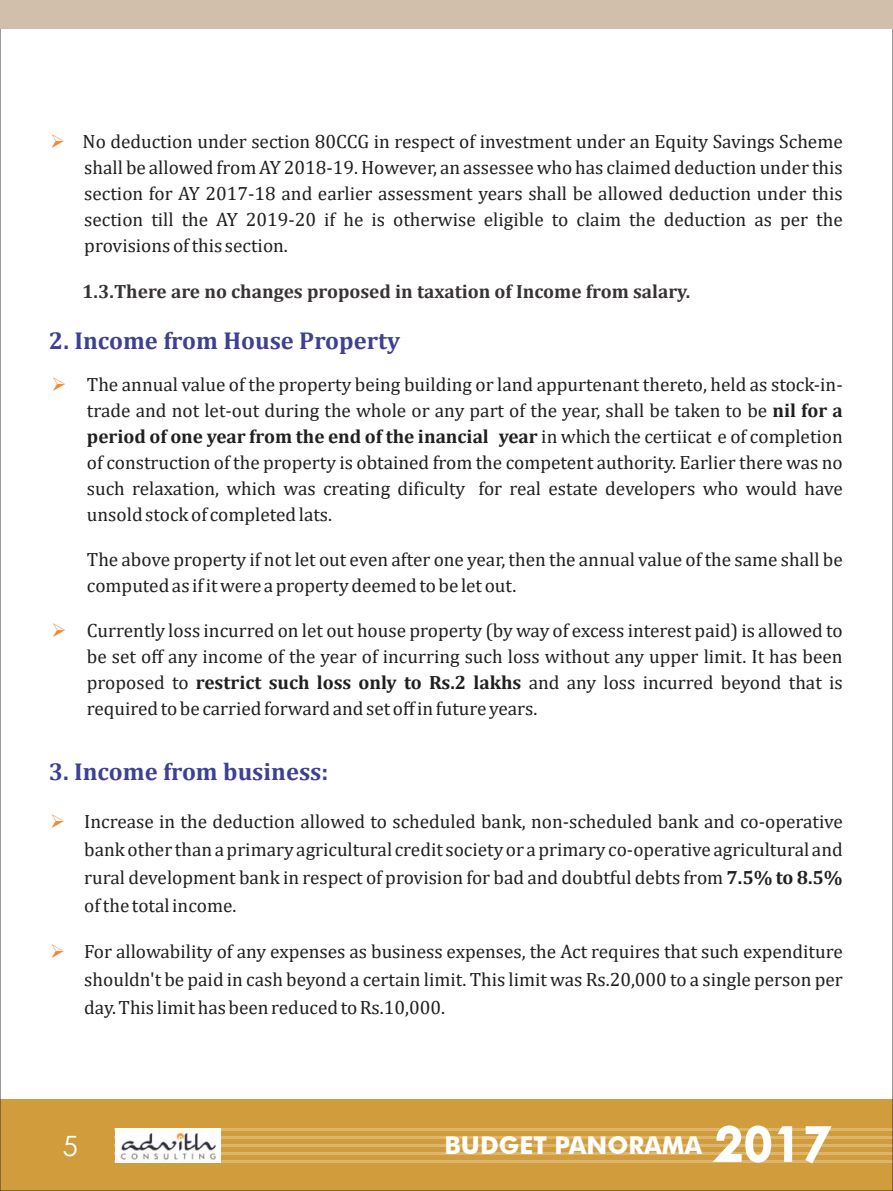
<style>
.page{position:relative;width:893px;height:1191px;background:#fff}
.page>*{position:absolute;margin:0;border:0;box-sizing:border-box;transform-origin:0 0}
.t1{font:28px "Century Gothic";color:#fff}
.t2{font:700 24.5px "Cambria";color:#3d4094}
.t3{font:700 24.5px "Futura BT";color:#fff}
.t4{font:19.25px/25.9px "Cambria";color:#211f1f;text-align:justify}
.t5{font:700 19.25px "Cambria";color:#383336}
.s1{color:#f58733}
.s2{font-weight:700}
.s3{font-family:"Century Gothic";font-weight:400;font-size:42.7px}
</style>
<div class="page">
<div style="left:0;top:1099px;width:893px;height:92px;background:#d19c3b"></div>
<hr style="left:115px;top:1128px;width:778px;height:2px;background:#deb56e">
<hr style="left:115px;top:1136px;width:778px;height:2px;background:#deb56e">
<hr style="left:115px;top:1144px;width:778px;height:2px;background:#deb56e">
<hr style="left:115px;top:1152px;width:778px;height:2px;background:#deb56e">
<hr style="left:115px;top:1159px;width:778px;height:3px;background:#deb56e">
<div style="left:116px;top:1128px;width:105px;height:35px;background:#fff"></div>
<img style="left:120px;top:1128px;width:96px;height:32px">
<div style="left:0;top:0;width:893px;height:28px;background:#d1bfab"></div>
<p class="t4" style="left:84px;top:128px;width:760px;text-indent:-34px"><span class="s1">➢</span> No deduction under section 80CCG in respect of investment under an Equity Savings Scheme shall be allowed from AY 2018‐19. However, an assessee who has claimed deduction under this section for AY 2017‐18 and earlier assessment years shall be allowed deduction under this section till the AY 2019‐20 if he is otherwise eligible to claim the deduction as per the provisions of this section.</p>
<p class="t5" style="left:82px;top:277px;width:609px">1.3. There are no changes proposed in taxation of Income from salary.</p>
<p class="t2" style="left:49px;top:323px;width:353px">2. Income from House Property</p>
<p class="t4" style="left:87px;top:371px;width:757px;text-indent:-35px"><span class="s1">➢</span> The annual value of the property being building or land appurtenant thereto, held as stock‐in‐ trade and not let‐out during the whole or any part of the year, shall be taken to be <span class="s2">nil for a period of one year from the end of the inancial year</span> in which the certiicat e of completion of construction of the property is obtained from the competent authority. Earlier there was no such relaxation, which was creating dificulty for real estate developers who would have unsold stock of completed lats.</p>
<p class="t4" style="left:87px;top:546px;width:757px">The above property if not let out even after one year, then the annual value of the same shall be computed as if it were a property deemed to be let out.</p>
<p class="t4" style="left:87px;top:617px;width:757px;text-indent:-35px"><span class="s1">➢</span> Currently loss incurred on let out house property (by way of excess interest paid) is allowed to be set off any income of the year of incurring such loss without any upper limit. It has been proposed to <span class="s2">restrict such loss only to Rs.2 lakhs</span> and any loss incurred beyond that is required to be carried forward and set off in future years.</p>
<p class="t2" style="left:49px;top:754px;width:281px">3. Income from business:</p>
<p class="t4" style="left:84px;top:807px;width:760px;line-height:28.2px;text-indent:-34px"><span class="s1">➢</span> Increase in the deduction allowed to scheduled bank, non‐scheduled bank and co‐operative bank other than a primary agricultural credit society or a primary co‐operative agricultural and rural development bank in respect of provision for bad and doubtful debts from <span class="s2">7.5% to 8.5% </span>of the total income.</p>
<p class="t4" style="left:84px;top:937px;width:760px;line-height:28.2px;text-indent:-34px"><span class="s1">➢</span> For allowability of any expenses as business expenses, the Act requires that such expenditure shouldn't be paid in cash beyond a certain limit. This limit was Rs.20,000 to a single person per day. This limit has been reduced to Rs.10,000.</p>
<h1 class="t1" style="left:63px;top:1126px;width:17px">5</h1>
<p class="t3" style="left:444px;top:1135px;width:386px">BUDGET PANORAMA <span class="s3">2 0 1 7</span></p>
</div>
